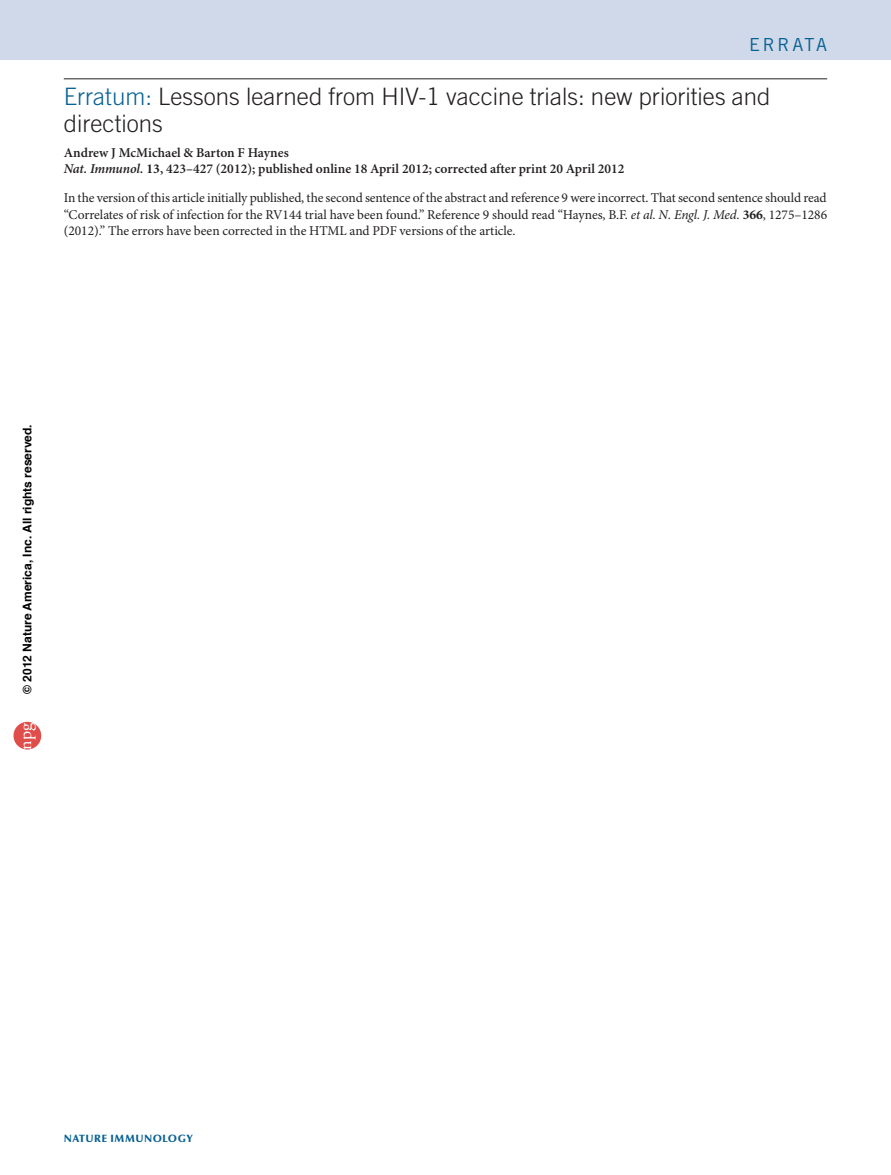
<style>
.page{position:relative;width:891px;height:1175px;background:#fff}
.page>*{position:absolute;margin:0;border:0;box-sizing:border-box;transform-origin:0 0}
.t1{font:300 24px/27px "Trade Gothic LT Std";color:#231f20}
.t2{font:18px "Trade Gothic LT Std";letter-spacing:.15em;color:#086193}
.t3{font:18px "Adobe Garamond Pro";color:#fff}
.t4{font:13.5px/16.5px "Minion Pro Regular 2";letter-spacing:-.005em;color:#231f20;text-align:justify}
.t5{font:600 13.5px/16.5px "Minion Pro";color:#231f20}
.t6{font:700 12px "Helvetica";color:#000}
.t7{font:900 10.5px "Optima LT Std";letter-spacing:.05em;color:#086193}
.s1{color:#086193}
.s2{font-style:italic}
.s3{font-weight:700}
.s4{font-family:"Minion Pro";font-style:italic}
.s5{font-family:"Minion Pro";font-weight:700}
</style>
<div class="page">
<div style="left:0;top:0;width:891px;height:60px;background:#cfd9e9"></div>
<hr style="left:64px;top:79px;width:763px;height:1px;background:#231f20">
<div style="left:14px;top:722px;width:27px;height:27px;background:#df4e4a;border-radius:50%"></div>
<h2 class="t2" style="left:749px;top:34px;width:80px">ERRATA</h2>
<h1 class="t1" style="left:64px;top:82px;width:708px"><span class="s1">erratum:</span> Lessons learned from HIV-1 vaccine trials: new priorities and directions</h1>
<p class="t5" style="left:64px;top:144px;width:562px">Andrew J McMichael &amp; Barton F Haynes<br><span class="s2">Nat. Immunol.</span> <span class="s3">13</span>, 423–427 (2012); published online 18 April 2012; corrected after print 20 April 2012</p>
<p class="t4" style="left:64px;top:190px;width:765px">In the version of this article initially published, the second sentence of the abstract and reference 9 were incorrect. That second sentence should read “Correlates of risk of infection for the RV144 trial have been found.” Reference 9 should read “Haynes, B.F. <span class="s4">et al. N. Engl. J. Med.</span> <span class="s5">366</span>, 1275–1286 (2012).” The errors have been corrected in the HTML and PDF versions of the article.</p>
<p class="t6" style="left:22px;top:693px;width:271px;rotate:-90deg">© 2012 Nature America, Inc. All rights reserved.</p>
<h2 class="t3" style="left:15px;top:749px;width:28px;rotate:-90deg">npg</h2>
<p class="t7" style="left:64px;top:1132px;width:131px">NATURE IMMUNOLOGY</p>
</div>
